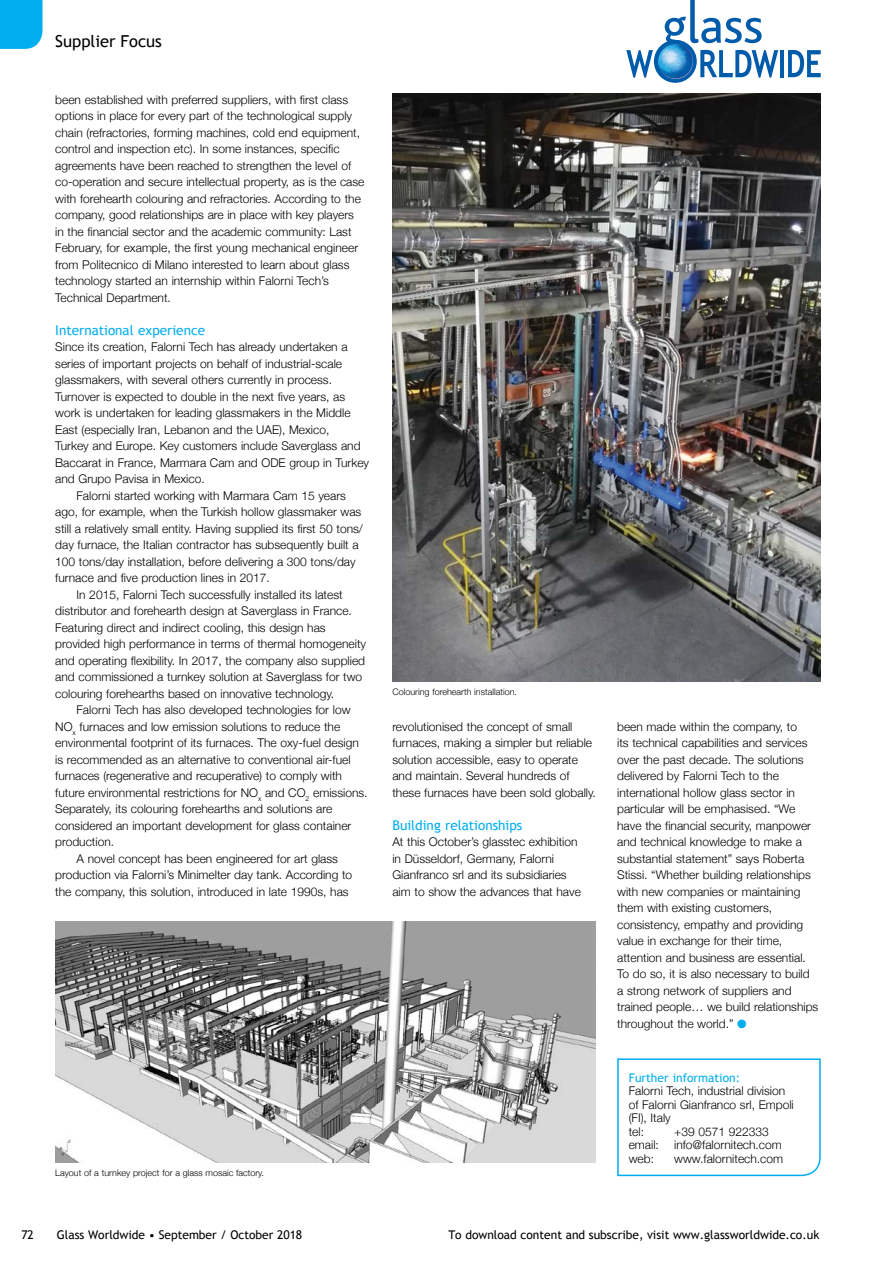
<style>
.page{position:relative;width:893px;height:1263px;background:#fff}
.page>*{position:absolute;margin:0;border:0;box-sizing:border-box;transform-origin:0 0}
.t1{font:16.5px "Trebuchet MS";color:#000}
.t2{font:13.5px "Trebuchet MS";color:#00aeef}
.t3{font:300 12px/16.5px "Helvetica Neue";color:#000}
.t4{font:12px "Trebuchet MS";color:#000}
.t5{font:12px "Trebuchet MS";color:#00aeef}
.t6{font:300 9px "Helvetica Neue";color:#000}
.s1{color:#00aeef}
</style>
<div class="page">
<div style="left:0;top:0;width:43px;height:49px;background:#00aeef"></div>
<svg style="left:617px;top:1058px;width:204px;height:119px"></svg>
<img style="left:55px;top:922px;width:541px;height:241px">
<img style="left:392px;top:94px;width:429px;height:587px">
<svg style="left:654px;top:40px;width:43px;height:43px"></svg>
<svg style="left:626px;top:50px;width:27px;height:28px"></svg>
<hr style="left:780px;top:50px;width:4px;height:27px;background:#005baa">
<svg style="left:788px;top:50px;width:33px;height:27px"></svg>
<svg style="left:663px;top:0;width:115px;height:78px"></svg>
<svg style="left:656px;top:42px;width:39px;height:39px"></svg>
<img style="left:658px;top:44px;width:34px;height:35px;border-radius:17px">
<h1 class="t1" style="left:55px;top:32px;width:108px">Supplier Focus</h1>
<p class="t3" style="left:55px;top:90px;width:311px">been established with preferred suppliers, with first class options in place for every part of the technological supply chain (refractories, forming machines, cold end equipment, control and inspection etc). In some instances, specific agreements have been reached to strengthen the level of co-operation and secure intellectual property, as is the case with forehearth colouring and refractories. According to the company, good relationships are in place with key players in the financial sector and the academic community: Last February, for example, the first young mechanical engineer from Politecnico di Milano interested to learn about glass technology started an internship within Falorni Tech’s Technical Department.</p>
<p class="t2" style="left:55px;top:322px;width:151px">International experience</p>
<p class="t3" style="left:55px;top:338px;width:294px">Since its creation, Falorni Tech has already undertaken a</p>
<p class="t3" style="left:55px;top:354px;width:288px">series of important projects on behalf of industrial-scale</p>
<p class="t3" style="left:55px;top:371px;width:278px">glassmakers, with several others currently in process.</p>
<p class="t3" style="left:55px;top:387px;width:291px">Turnover is expected to double in the next five years, as</p>
<p class="t3" style="left:55px;top:404px;width:297px">work is undertaken for leading glassmakers in the Middle</p>
<p class="t3" style="left:55px;top:420px;width:276px">East (especially Iran, Lebanon and the UAE), Mexico,</p>
<p class="t3" style="left:55px;top:437px;width:307px">Turkey and Europe. Key customers include Saverglass and</p>
<p class="t3" style="left:55px;top:453px;width:315px">Baccarat in France, Marmara Cam and ODE group in Turkey</p>
<p class="t3" style="left:55px;top:470px;width:151px">and Grupo Pavisa in Mexico.</p>
<p class="t3" style="left:77px;top:486px;width:271px">Falorni started working with Marmara Cam 15 years</p>
<p class="t3" style="left:55px;top:503px;width:308px">ago, for example, when the Turkish hollow glassmaker was</p>
<p class="t3" style="left:55px;top:519px;width:309px">still a relatively small entity. Having supplied its first 50 tons/</p>
<p class="t3" style="left:55px;top:536px;width:305px">day furnace, the Italian contractor has subsequently built a</p>
<p class="t3" style="left:55px;top:552px;width:302px">100 tons/day installation, before delivering a 300 tons/day</p>
<p class="t3" style="left:55px;top:569px;width:216px">furnace and five production lines in 2017.</p>
<p class="t3" style="left:77px;top:585px;width:268px">In 2015, Falorni Tech successfully installed its latest</p>
<p class="t3" style="left:55px;top:602px;width:298px">distributor and forehearth design at Saverglass in France.</p>
<p class="t3" style="left:55px;top:618px;width:272px">Featuring direct and indirect cooling, this design has</p>
<p class="t3" style="left:55px;top:635px;width:312px">provided high performance in terms of thermal homogeneity</p>
<p class="t3" style="left:55px;top:651px;width:311px">and operating flexibility. In 2017, the company also supplied</p>
<p class="t3" style="left:55px;top:668px;width:308px">and commissioned a turnkey solution at Saverglass for two</p>
<p class="t3" style="left:55px;top:684px;width:280px">colouring forehearths based on innovative technology.</p>
<p class="t3" style="left:77px;top:701px;width:275px">Falorni Tech has also developed technologies for low</p>
<p class="t3" style="left:55px;top:717px;width:286px">NO<sub>x</sub> furnaces and low emission solutions to reduce the</p>
<p class="t3" style="left:55px;top:734px;width:305px">environmental footprint of its furnaces. The oxy-fuel design</p>
<p class="t3" style="left:55px;top:750px;width:297px">is recommended as an alternative to conventional air-fuel</p>
<p class="t3" style="left:55px;top:767px;width:288px">furnaces (regenerative and recuperative) to comply with</p>
<p class="t3" style="left:55px;top:783px;width:314px">future environmental restrictions for NO<sub>x</sub> and CO<sub>2</sub> emissions.</p>
<p class="t3" style="left:55px;top:800px;width:278px">Separately, its colouring forehearths and solutions are</p>
<p class="t3" style="left:55px;top:816px;width:298px">considered an important development for glass container</p>
<p class="t3" style="left:55px;top:833px;width:60px">production.</p>
<p class="t3" style="left:77px;top:849px;width:263px">A novel concept has been engineered for art glass</p>
<p class="t3" style="left:55px;top:866px;width:298px">production via Falorni’s Minimelter day tank. According to</p>
<p class="t3" style="left:55px;top:882px;width:295px">the company, this solution, introduced in late 1990s, has</p>
<p class="t6" style="left:55px;top:1165px;width:210px">Layout of a turnkey project for a glass mosaic factory.</p>
<p class="t6" style="left:392px;top:684px;width:126px">Colouring forehearth installation.</p>
<p class="t3" style="left:392px;top:717px;width:205px">revolutionised the concept of small furnaces, making a simpler but reliable solution accessible, easy to operate and maintain. Several hundreds of these furnaces have been sold globally.</p>
<p class="t2" style="left:392px;top:817px;width:132px">Building relationships</p>
<p class="t3" style="left:392px;top:833px;width:190px">At this October’s glasstec exhibition in Düsseldorf, Germany, Falorni Gianfranco srl and its subsidiaries aim to show the advances that have</p>
<p class="t3" style="left:617px;top:717px;width:203px">been made within the company, to<br>its technical capabilities and services over the past decade. The solutions delivered by Falorni Tech to the international hollow glass sector in particular will be emphasised. “We have the financial security, manpower and technical knowledge to make a substantial statement” says Roberta Stissi. “Whether building relationships with new companies or maintaining them with existing customers, consistency, empathy and providing value in exchange for their time, attention and business are essential.<br>To do so, it is also necessary to build a strong network of suppliers and trained people… we build relationships throughout the world.” <span class="s1">●</span></p>
<p class="t5" style="left:629px;top:1070px;width:113px">Further information:</p>
<p class="t3" style="left:629px;top:1083px;width:167px;line-height:13.5px">Falorni Tech, industrial division of Falorni Gianfranco srl, Empoli (FI), Italy<br>tel:</p>
<p class="t3" style="left:674px;top:1122px;width:96px">+39 0571 922333</p>
<p class="t3" style="left:629px;top:1136px;width:32px">email:</p>
<p class="t3" style="left:674px;top:1136px;width:109px">info@falornitech.com</p>
<p class="t3" style="left:629px;top:1149px;width:27px">web:</p>
<p class="t3" style="left:674px;top:1149px;width:110px">www.falornitech.com</p>
<p class="t4" style="left:21px;top:1228px;width:14px">72</p>
<p class="t4" style="left:57px;top:1228px;width:247px">Glass Worldwide • September / October 2018</p>
<p class="t4" style="left:448px;top:1228px;width:373px">To download content and subscribe, visit www.glassworldwide.co.uk</p>
</div>
